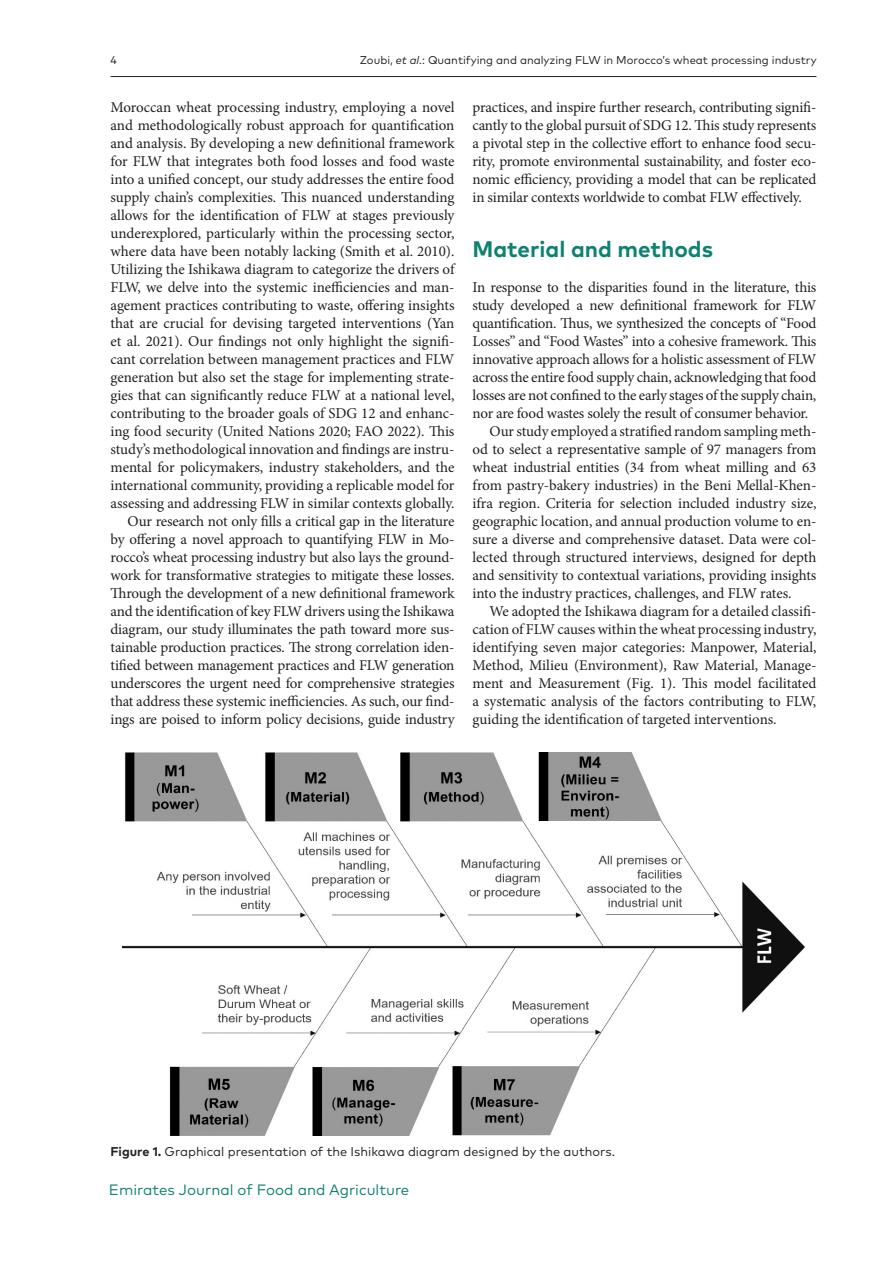
<style>
.page{position:relative;width:893px;height:1263px;background:#fff}
.page>*{position:absolute;margin:0;border:0;box-sizing:border-box;transform-origin:0 0}
.ZAG_1{font:700 22.5px "FF Mark Pro";color:#0e8271}
.normal_0{font:15px/18px "Minion Pro";letter-spacing:-.01em;color:#231f20;text-align:justify}
.t1{font:15px "FF Mark Pro";color:#0e8271}
.FIG{font:12.75px "FF Mark Pro";color:#231f20}
.t2{font:11.25px "FF Mark Pro";color:#231f20}
.s1{font-style:italic}
.s2{font-weight:700}
</style>
<div class="page">
<hr style="left:111px;top:76px;width:705px;height:1px;background:#231f20">
<img style="left:123px;top:752px;width:681px;height:383px">
<p class="t2" style="left:111px;top:51px;width:8px">4</p>
<p class="t2" style="left:360px;top:51px;width:458px">Zoubi, <span class="s1">et al.</span>: Quantifying and analyzing FLW in Morocco’s wheat processing industry</p>
<p class="normal_0" style="left:111px;top:98px;width:345px">Moroccan wheat processing industry, employing a novel and methodologically robust approach for quantification and analysis. By developing a new definitional framework for FLW that integrates both food losses and food waste into a unified concept, our study addresses the entire food supply chain’s complexities. This nuanced understanding allows for the identification of FLW at stages previously underexplored, particularly within the processing sector, where data have been notably lacking (Smith et al. 2010).<br>Utilizing the Ishikawa diagram to categorize the drivers of FLW, we delve into the systemic inefficiencies and man&shy;agement practices contributing to waste, offering insights that are crucial for devising targeted interventions (Yan et al. 2021). Our findings not only highlight the signifi&shy;cant correlation between management practices and FLW generation but also set the stage for implementing strate&shy;gies that can significantly reduce FLW at a national level, contributing to the broader goals of SDG 12 and enhanc&shy;ing food security (United Nations 2020; FAO 2022). This study’s methodological innovation and findings are instru&shy;mental for policymakers, industry stakeholders, and the international community, providing a replicable model for assessing and addressing FLW in similar contexts globally.</p>
<p class="normal_0" style="left:111px;top:512px;width:345px;text-indent:17px">Our research not only fills a critical gap in the literature by offering a novel approach to quantifying FLW in Mo&shy;rocco’s wheat processing industry but also lays the ground&shy;work for transformative strategies to mitigate these losses.<br>Through the development of a new definitional framework and the identification of key FLW drivers using the Ishikawa diagram, our study illuminates the path toward more sus&shy;tainable production practices. The strong correlation iden&shy;tified between management practices and FLW generation underscores the urgent need for comprehensive strategies that address these systemic inefficiencies. As such, our find&shy;ings are poised to inform policy decisions, guide industry</p>
<p class="normal_0" style="left:472px;top:98px;width:345px">practices, and inspire further research, contributing signifi&shy;cantly to the global pursuit of SDG 12. This study represents a pivotal step in the collective effort to enhance food secu&shy;rity, promote environmental sustainability, and foster eco&shy;nomic efficiency, providing a model that can be replicated in similar contexts worldwide to combat FLW effectively.</p>
<p class="ZAG_1" style="left:472px;top:232px;width:242px">Material and methods</p>
<p class="normal_0" style="left:472px;top:278px;width:345px">In response to the disparities found in the literature, this study developed a new definitional framework for FLW quantification. Thus, we synthesized the concepts of “Food Losses” and “Food Wastes” into a cohesive framework. This innovative approach allows for a holistic assessment of FLW across the entire food supply chain, acknowledging that food losses are not confined to the early stages of the supply chain, nor are food wastes solely the result of consumer behavior.</p>
<p class="normal_0" style="left:472px;top:422px;width:345px;text-indent:17px">Our study employed a stratified random sampling meth&shy;od to select a representative sample of 97 managers from wheat industrial entities (34 from wheat milling and 63 from pastry-bakery industries) in the Beni Mellal-Khen&shy;ifra region. Criteria for selection included industry size, geographic location, and annual production volume to en&shy;sure a diverse and comprehensive dataset. Data were col&shy;lected through structured interviews, designed for depth and sensitivity to contextual variations, providing insights into the industry practices, challenges, and FLW rates.</p>
<p class="normal_0" style="left:472px;top:602px;width:345px;text-indent:17px">We adopted the Ishikawa diagram for a detailed classifi&shy;cation of FLW causes within the wheat processing industry, identifying seven major categories: Manpower, Material, Method, Milieu (Environment), Raw Material, Manage&shy;ment and Measurement (Fig. 1). This model facilitated a systematic analysis of the factors contributing to FLW, guiding the identification of targeted interventions.</p>
<p class="FIG" style="left:111px;top:1142px;width:506px"><span class="s2">Figure 1.</span> Graphical presentation of the Ishikawa diagram designed by the authors.</p>
<p class="t1" style="left:109px;top:1178px;width:302px">Emirates Journal of Food and Agriculture</p>
</div>
